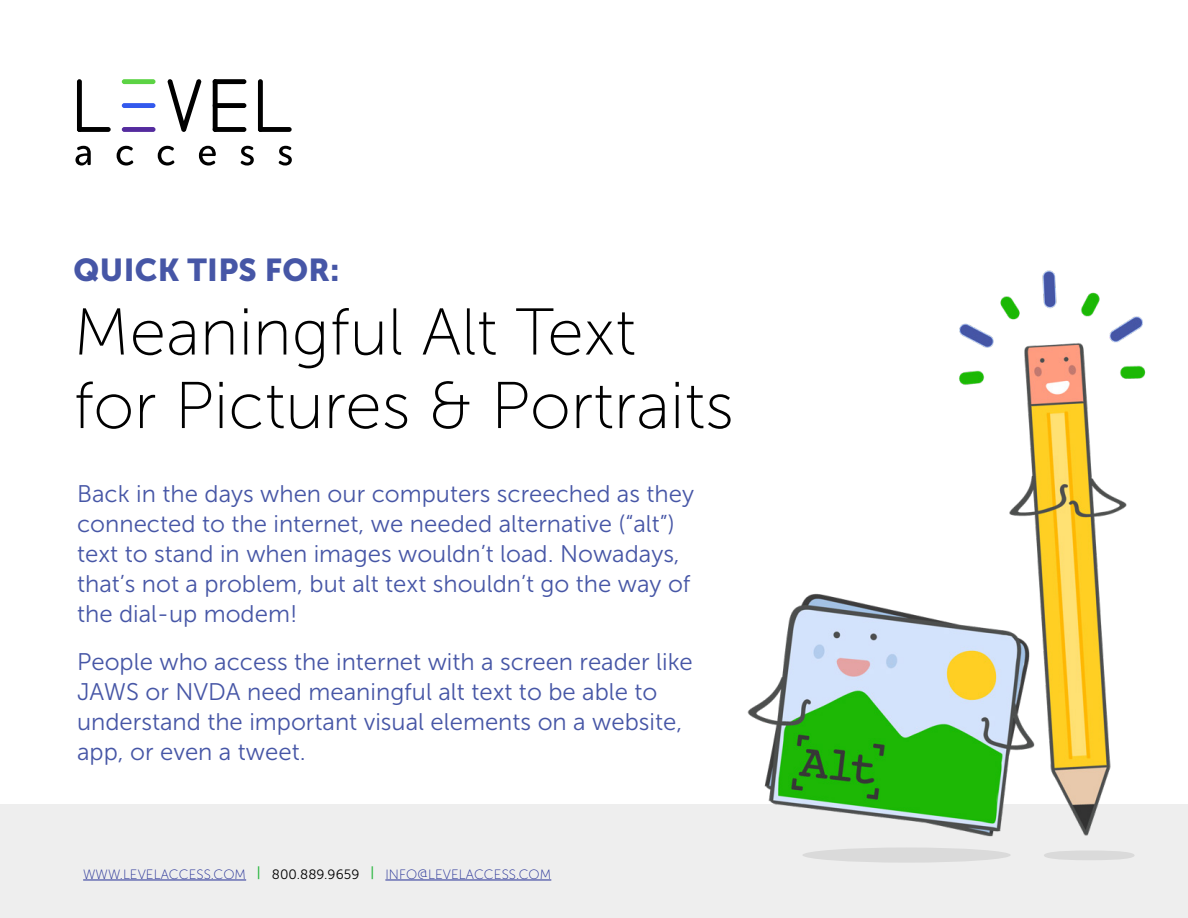
<style>
.page{position:relative;width:1188px;height:918px;background:#fff}
.page>*{position:absolute;margin:0;border:0;box-sizing:border-box;transform-origin:0 0}
.t1{font:66px/73.5px "Museo Sans 100";color:#000}
.t2{font:31.5px "Museo Sans 900";letter-spacing:.01em;color:#4656a6}
.t3{font:24px/30px "Museo Sans 300";color:#4656a6}
.t4{font:13.5px "Museo Sans 100";letter-spacing:.005em;color:#243096}
.t5{font:13.5px "Museo Sans 300";letter-spacing:.01em;color:#000}
.t6{font:13.5px "Museo Sans 500";color:#27b63d}
</style>
<div class="page">
<div style="left:0;top:805px;width:1188px;height:113px;background:#eee"></div>
<div style="left:802px;top:848px;width:209px;height:15px;background:#dadada;border-radius:50%"></div>
<div style="left:1044px;top:850px;width:91px;height:10px;background:#dadada;border-radius:50%"></div>
<div style="left:77px;top:79px;width:5px;height:53px;background:#000;border-radius:2px"></div>
<div style="left:77px;top:127px;width:34px;height:5px;background:#000;border-radius:2px"></div>
<svg style="left:167px;top:79px;width:35px;height:53px"></svg>
<div style="left:258px;top:79px;width:5px;height:53px;background:#000;border-radius:2px"></div>
<div style="left:213px;top:79px;width:5px;height:53px;background:#000;border-radius:2px"></div>
<div style="left:258px;top:127px;width:34px;height:5px;background:#000;border-radius:2px"></div>
<div style="left:122px;top:127px;width:34px;height:5px;background:#542b9e;border-radius:2px"></div>
<div style="left:122px;top:103px;width:34px;height:5px;background:#3359ed;border-radius:2px"></div>
<div style="left:122px;top:79px;width:34px;height:5px;background:#5cd344;border-radius:2px"></div>
<div style="left:213px;top:127px;width:33px;height:5px;background:#000;border-radius:2px"></div>
<div style="left:213px;top:103px;width:33px;height:5px;background:#000;border-radius:2px"></div>
<div style="left:213px;top:79px;width:33px;height:5px;background:#000;border-radius:2px"></div>
<svg style="left:75px;top:146px;width:16px;height:20px"></svg>
<svg style="left:117px;top:146px;width:16px;height:20px"></svg>
<svg style="left:158px;top:146px;width:17px;height:20px"></svg>
<svg style="left:199px;top:146px;width:17px;height:20px"></svg>
<svg style="left:241px;top:146px;width:13px;height:20px"></svg>
<svg style="left:279px;top:146px;width:13px;height:20px"></svg>
<hr style="left:83px;top:880px;width:163px;height:1px;background:#243096">
<hr style="left:385px;top:880px;width:166px;height:1px;background:#243096">
<img style="left:742px;top:270px;width:413px;height:567px">
<h2 class="t2" style="left:74px;top:252px;width:268px">QUICK TIPS FOR:</h2>
<h1 class="t1" style="left:74px;top:296px;width:662px">Meaningful Alt Text for Pictures &amp; Portraits</h1>
<p class="t3" style="left:77px;top:479px;width:618px">Back in the days when our computers screeched as they connected to the internet, we needed alternative (“alt”) text to stand in when images wouldn’t load. Nowadays, that’s not a problem, but alt text shouldn’t go the way of the dial-up modem!</p>
<p class="t3" style="left:77px;top:647px;width:617px">People who access the internet with a screen reader like JAWS or NVDA need meaningful alt text to be able to understand the important visual elements on a website, app, or even a tweet.</p>
<p class="t6" style="left:257px;top:865px;width:5px">|</p>
<p class="t6" style="left:371px;top:865px;width:5px">|</p>
<p class="t4" style="left:83px;top:867px;width:164px">WWW.LEVELACCESS.COM</p>
<p class="t5" style="left:272px;top:867px;width:89px">800.889.9659</p>
<p class="t4" style="left:385px;top:867px;width:167px">INFO@LEVELACCESS.COM</p>
</div>
